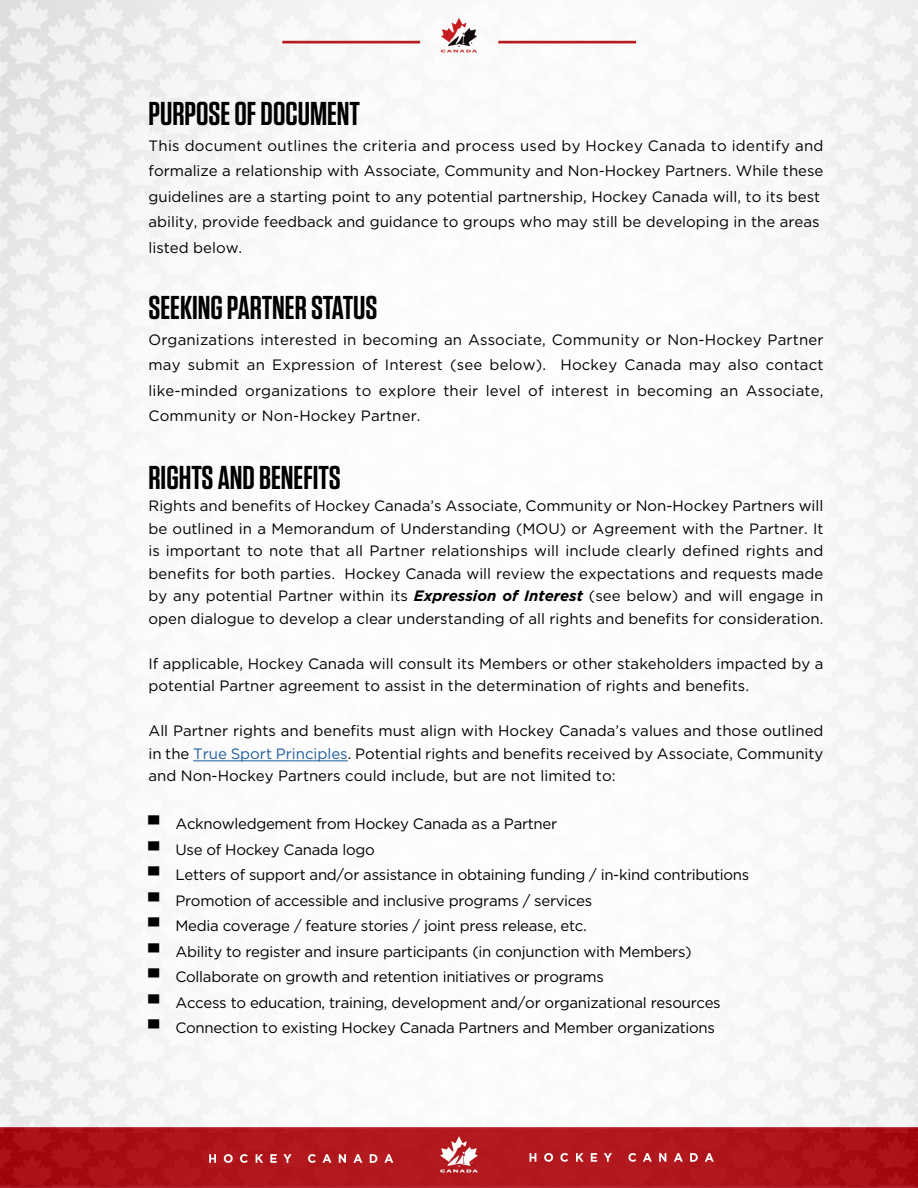
<style>
.page{position:relative;width:918px;height:1188px;background:#fff}
.page>*{position:absolute;margin:0;border:0;box-sizing:border-box;transform-origin:0 0}
.t1{font:600 33px "Tungsten";color:#000}
.t2{font:15px/22.5px "Gotham";color:#000;text-align:justify}
.t3{font:15px/25.5px "Gotham";letter-spacing:-.02em;color:#000}
.s1{font-weight:700;font-style:italic}
.s2{color:#215e9e}
.s3{font-family:"Arial";font-weight:900}
</style>
<div class="page">
<img style="left:0;top:0;width:918px;height:1188px">
<hr style="left:193px;top:761px;width:155px;height:1px;background:#215e9e">
<h1 class="t1" style="left:148px;top:96px;width:213px">PURPOSE OF DOCUMENT</h1>
<p class="t2" style="left:148px;top:132px;width:677px;line-height:25.5px;text-align:left">This document outlines the criteria and process used by Hockey Canada to identify and formalize a relationship with Associate, Community and Non-Hockey Partners. While these guidelines are a starting point to any potential partnership, Hockey Canada will, to its best ability, provide feedback and guidance to groups who may still be developing in the areas listed below.</p>
<h1 class="t1" style="left:148px;top:291px;width:231px">SEEKING PARTNER STATUS</h1>
<p class="t2" style="left:148px;top:327px;width:677px;line-height:25.5px">Organizations interested in becoming an Associate, Community or Non-Hockey Partner may submit an Expression of Interest (see below). Hockey Canada may also contact like-minded organizations to explore their level of interest in becoming an Associate, Community or Non-Hockey Partner.</p>
<h1 class="t1" style="left:148px;top:460px;width:194px">RIGHTS AND BENEFITS</h1>
<p class="t2" style="left:148px;top:495px;width:677px">Rights and benefits of Hockey Canada’s Associate, Community or Non-Hockey Partners will be outlined in a Memorandum of Understanding (MOU) or Agreement with the Partner. It is important to note that all Partner relationships will include clearly defined rights and benefits for both parties. Hockey Canada will review the expectations and requests made by any potential Partner within its <span class="s1">Expression of Interest</span> (see below) and will engage in open dialogue to develop a clear understanding of all rights and benefits for consideration.</p>
<p class="t2" style="left:148px;top:652px;width:677px">If applicable, Hockey Canada will consult its Members or other stakeholders impacted by a potential Partner agreement to assist in the determination of rights and benefits.</p>
<p class="t2" style="left:148px;top:720px;width:677px">All Partner rights and benefits must align with Hockey Canada’s values and those outlined in the <span class="s2">True Sport Principles</span>. Potential rights and benefits received by Associate, Community and Non-Hockey Partners could include, but are not limited to:</p>
<p class="t3" style="left:148px;top:811px;width:602px"><span class="s3">▀</span> Acknowledgement from Hockey Canada as a Partner<br><span class="s3">▀</span> Use of Hockey Canada logo<br><span class="s3">▀</span> Letters of support and/or assistance in obtaining funding / in-kind contributions <span class="s3">▀</span> Promotion of accessible and inclusive programs / services<br><span class="s3">▀</span> Media coverage / feature stories / joint press release, etc.<br><span class="s3">▀</span> Ability to register and insure participants (in conjunction with Members)<br><span class="s3">▀</span> Collaborate on growth and retention initiatives or programs<br><span class="s3">▀</span> Access to education, training, development and/or organizational resources<br><span class="s3">▀</span> Connection to existing Hockey Canada Partners and Member organizations</p>
</div>
